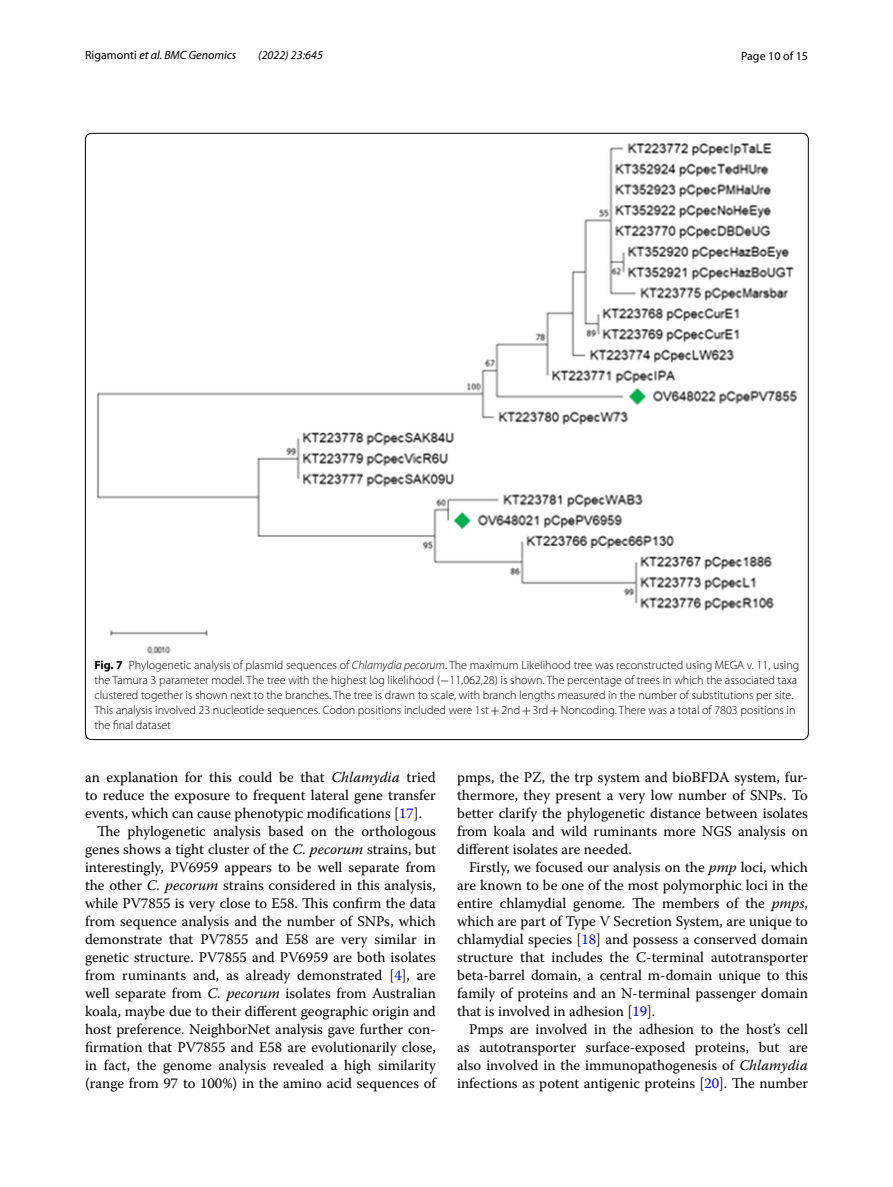
<style>
.page{position:relative;width:893px;height:1187px;background:#fff}
.page>*{position:absolute;margin:0;border:0;box-sizing:border-box;transform-origin:0 0}
.t1{font:14.7px/18px "Warnock Pro";color:#000;text-align:justify}
.t2{font:300 12px/15px "Myriad Pro";color:#000}
.t3{font:italic 12px "Myriad Pro";color:#000}
.t4{font:12px "Myriad Pro";color:#000}
.s1{font-style:normal}
.s2{font-weight:700}
.s3{font-style:italic}
.s4{font-family:"MTSY";font-weight:400}
.s5{color:#00f}
</style>
<div class="page">
<img style="left:97px;top:142px;width:700px;height:512px">
<p class="t3" style="left:85px;top:48px;width:153px"><span class="s1">Rigamonti</span> et al. BMC Genomics</p>
<p class="t3" style="left:258px;top:48px;width:66px">(2022) 23:645</p>
<p class="t4" style="left:741px;top:48px;width:68px">Page 10 of 15</p>
<p class="t2" style="left:94px;top:657px;width:706px"><span class="s2">Fig. 7</span> Phylogenetic analysis of plasmid sequences of <span class="s3">Chlamydia pecorum</span>. The maximum Likelihood tree was reconstructed using MEGA v. 11, using the Tamura 3 parameter model. The tree with the highest log likelihood (<span class="s4">−</span>11,062,28) is shown. The percentage of trees in which the associated taxa clustered together is shown next to the branches. The tree is drawn to scale, with branch lengths measured in the number of substitutions per site.<br>This analysis involved 23 nucleotide sequences. Codon positions included were 1st<span class="s4">+</span>2nd<span class="s4">+</span>3rd<span class="s4">+</span>Noncoding. There was a total of 7803 positions in the final dataset</p>
<p class="t1" style="left:85px;top:767px;width:352px">an explanation for this could be that <span class="s3">Chlamydia</span> tried</p>
<p class="t1" style="left:85px;top:785px;width:352px">to reduce the exposure to frequent lateral gene transfer</p>
<p class="t1" style="left:85px;top:803px;width:338px">events, which can cause phenotypic modifications [<span class="s5">17</span>].</p>
<p class="t1" style="left:97px;top:821px;width:340px">The phylogenetic analysis based on the orthologous</p>
<p class="t1" style="left:85px;top:839px;width:352px">genes shows a tight cluster of the <span class="s3">C. pecorum</span> strains, but</p>
<p class="t1" style="left:85px;top:857px;width:352px">interestingly, PV6959 appears to be well separate from</p>
<p class="t1" style="left:85px;top:875px;width:352px">the other <span class="s3">C. pecorum</span> strains considered in this analysis,</p>
<p class="t1" style="left:85px;top:893px;width:352px">while PV7855 is very close to E58. This confirm the data</p>
<p class="t1" style="left:85px;top:911px;width:352px">from sequence analysis and the number of SNPs, which</p>
<p class="t1" style="left:85px;top:929px;width:352px">demonstrate that PV7855 and E58 are very similar in</p>
<p class="t1" style="left:85px;top:947px;width:352px">genetic structure. PV7855 and PV6959 are both isolates</p>
<p class="t1" style="left:85px;top:965px;width:352px">from ruminants and, as already demonstrated [<span class="s5">4</span>], are</p>
<p class="t1" style="left:85px;top:983px;width:352px">well separate from <span class="s3">C. pecorum</span> isolates from Australian</p>
<p class="t1" style="left:85px;top:1001px;width:352px">koala, maybe due to their different geographic origin and</p>
<p class="t1" style="left:85px;top:1019px;width:352px">host preference. NeighborNet analysis gave further con-</p>
<p class="t1" style="left:85px;top:1037px;width:352px">firmation that PV7855 and E58 are evolutionarily close,</p>
<p class="t1" style="left:85px;top:1055px;width:352px">in fact, the genome analysis revealed a high similarity</p>
<p class="t1" style="left:85px;top:1073px;width:352px">(range from 97 to 100%) in the amino acid sequences of</p>
<p class="t1" style="left:457px;top:767px;width:352px">pmps, the PZ, the trp system and bioBFDA system, fur&shy;thermore, they present a very low number of SNPs. To better clarify the phylogenetic distance between isolates from koala and wild ruminants more NGS analysis on different isolates are needed.</p>
<p class="t1" style="left:457px;top:857px;width:352px;text-indent:12px">Firstly, we focused our analysis on the <span class="s3">pmp</span> loci, which are known to be one of the most polymorphic loci in the entire chlamydial genome. The members of the <span class="s3">pmps</span>, which are part of Type V Secretion System, are unique to chlamydial species [<span class="s5">18</span>] and possess a conserved domain structure that includes the C-terminal autotransporter beta-barrel domain, a central m-domain unique to this family of proteins and an N-terminal passenger domain that is involved in adhesion [<span class="s5">19</span>].</p>
<p class="t1" style="left:457px;top:1019px;width:352px;text-indent:12px">Pmps are involved in the adhesion to the host’s cell as autotransporter surface-exposed proteins, but are also involved in the immunopathogenesis of <span class="s3">Chlamydia </span>infections as potent antigenic proteins [<span class="s5">20</span>]. The number</p>
</div>
